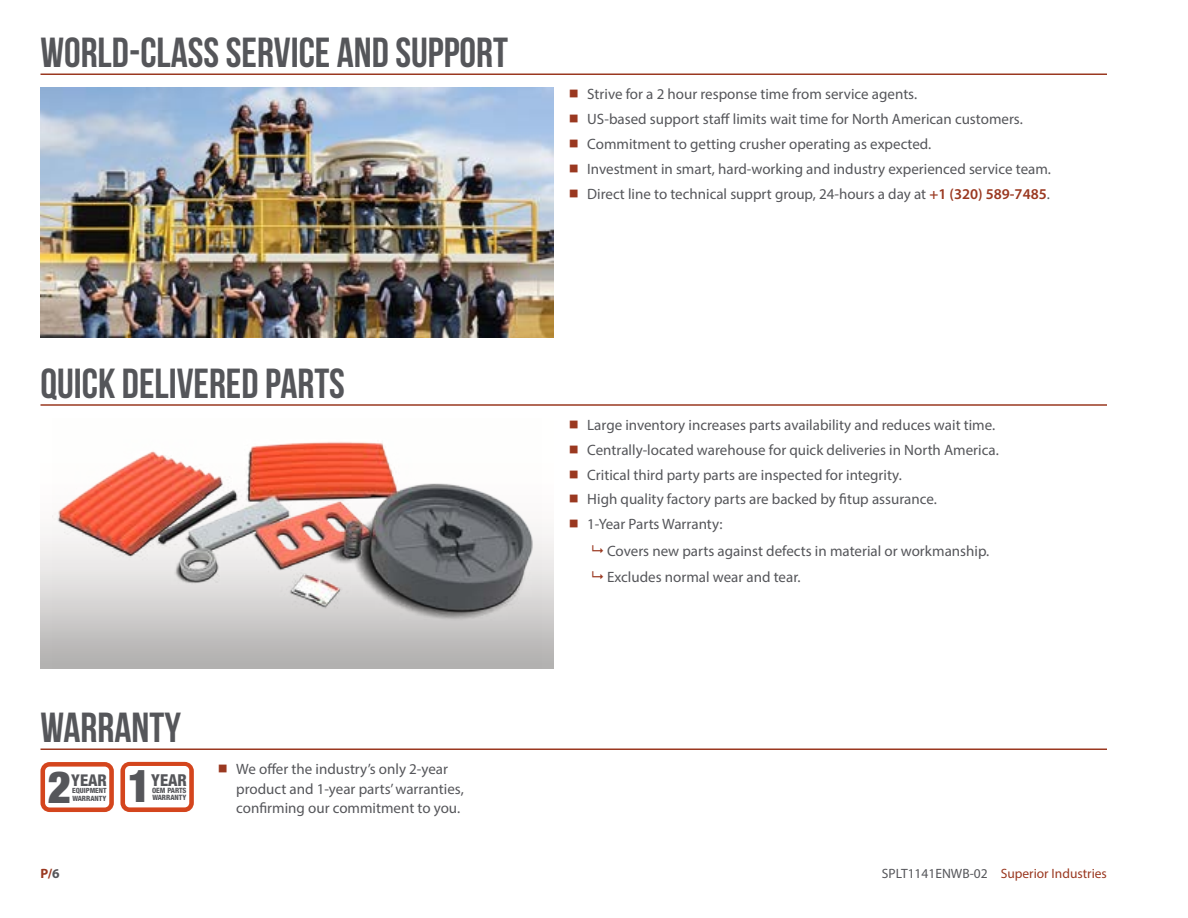
<style>
.page{position:relative;width:1188px;height:918px;background:#fff}
.page>*{position:absolute;margin:0;border:0;box-sizing:border-box;transform-origin:0 0}
.t1{font:900 condensed 45px "Helvetica Neue LT Std";color:#55565a}
.t2{font:900 condensed 44.4px "Helvetica Neue LT Std";color:#55565a}
.t3{font:42px "Bebas Neue";color:#55565a}
.t4{font:800 condensed 16.5px "Helvetica Neue LT Std";color:#55565a}
.t5{font:800 condensed 16.2px "Helvetica Neue LT Std";color:#55565a}
.t6{font:15px/24.9px "Myriad Pro";color:#55565a}
.t7{font:13.5px "Myriad Pro";color:#9a3820}
.t8{font:13.5px "Myriad Pro";color:#55565a}
.t9{font:700 13.5px "Myriad Pro";color:#9a3820}
.t10{font:800 condensed 7.35px "Helvetica Neue LT Std";letter-spacing:-.005em;color:#55565a}
.t11{font:800 condensed 7.2px "Helvetica Neue LT Std";letter-spacing:-.005em;color:#55565a}
.s1{font-weight:600;color:#9a3820}
.s2{color:#55565a}
</style>
<div class="page">
<svg style="left:40px;top:535px;width:514px;height:133px;background:#d6d5d4"></svg>
<hr style="left:40px;top:74px;width:1067px;height:1px;background:#9a3820">
<img style="left:40px;top:88px;width:514px;height:250px">
<hr style="left:40px;top:404px;width:1067px;height:2px;background:#9a3820">
<img style="left:52px;top:441px;width:490px;height:227px">
<hr style="left:40px;top:748px;width:1067px;height:2px;background:#9a3820">
<svg style="left:120px;top:762px;width:74px;height:50px"></svg>
<div style="left:125px;top:766px;width:64px;height:41px;background:#fff;border-radius:5px"></div>
<svg style="left:40px;top:762px;width:74px;height:50px"></svg>
<div style="left:45px;top:767px;width:64px;height:40px;background:#fff;border-radius:5px"></div>
<h3 class="t3" style="left:40px;top:30px;width:469px">WORLD-CLASS SERVICE AND SUPPORT</h3>
<h3 class="t3" style="left:40px;top:361px;width:306px">QUICK DELIVERED PARTS</h3>
<h3 class="t3" style="left:40px;top:705px;width:142px">WARRANTY</h3>
<h2 class="t2" style="left:48px;top:759px;width:25px">2</h2>
<p class="t5" style="left:71px;top:770px;width:37px">YEAR</p>
<p class="t11" style="left:72px;top:793px;width:35px">WARRANTY</p>
<p class="t11" style="left:72px;top:786px;width:36px">EQUIPMENT</p>
<h1 class="t1" style="left:128px;top:759px;width:25px">1</h1>
<p class="t4" style="left:151px;top:770px;width:37px">YEAR</p>
<p class="t10" style="left:152px;top:793px;width:35px">WARRANTY</p>
<p class="t10" style="left:152px;top:786px;width:36px">OEM PARTS</p>
<p class="t6" style="left:236px;top:759px;width:229px;line-height:19.5px">We offer the industry’s only 2-year product and 1-year parts’ warranties, confirming our commitment to you.</p>
<p class="t6" style="left:587px;top:81px;width:465px">Strive for a 2 hour response time from service agents.<br>US-based support staff limits wait time for North American customers.<br>Commitment to getting crusher operating as expected.<br>Investment in smart, hard-working and industry experienced service team.<br>Direct line to technical supprt group, 24-hours a day at <span class="s1">+1 (320) 589-7485</span>.</p>
<p class="t6" style="left:587px;top:412px;width:413px">Large inventory increases parts availability and reduces wait time.<br>Centrally-located warehouse for quick deliveries in North America.<br>Critical third party parts are inspected for integrity.<br>High quality factory parts are backed by fitup assurance.<br>1-Year Parts Warranty:</p>
<p class="t6" style="left:607px;top:537px;width:384px;line-height:26.2px">Covers new parts against defects in material or workmanship.<br>Excludes normal wear and tear.</p>
<p class="t9" style="left:40px;top:864px;width:21px">P/<span class="s2">6</span></p>
<p class="t7" style="left:1001px;top:865px;width:108px">Superior Industries</p>
<p class="t8" style="left:882px;top:865px;width:107px">SPLT1141ENWB-02</p>
</div>
